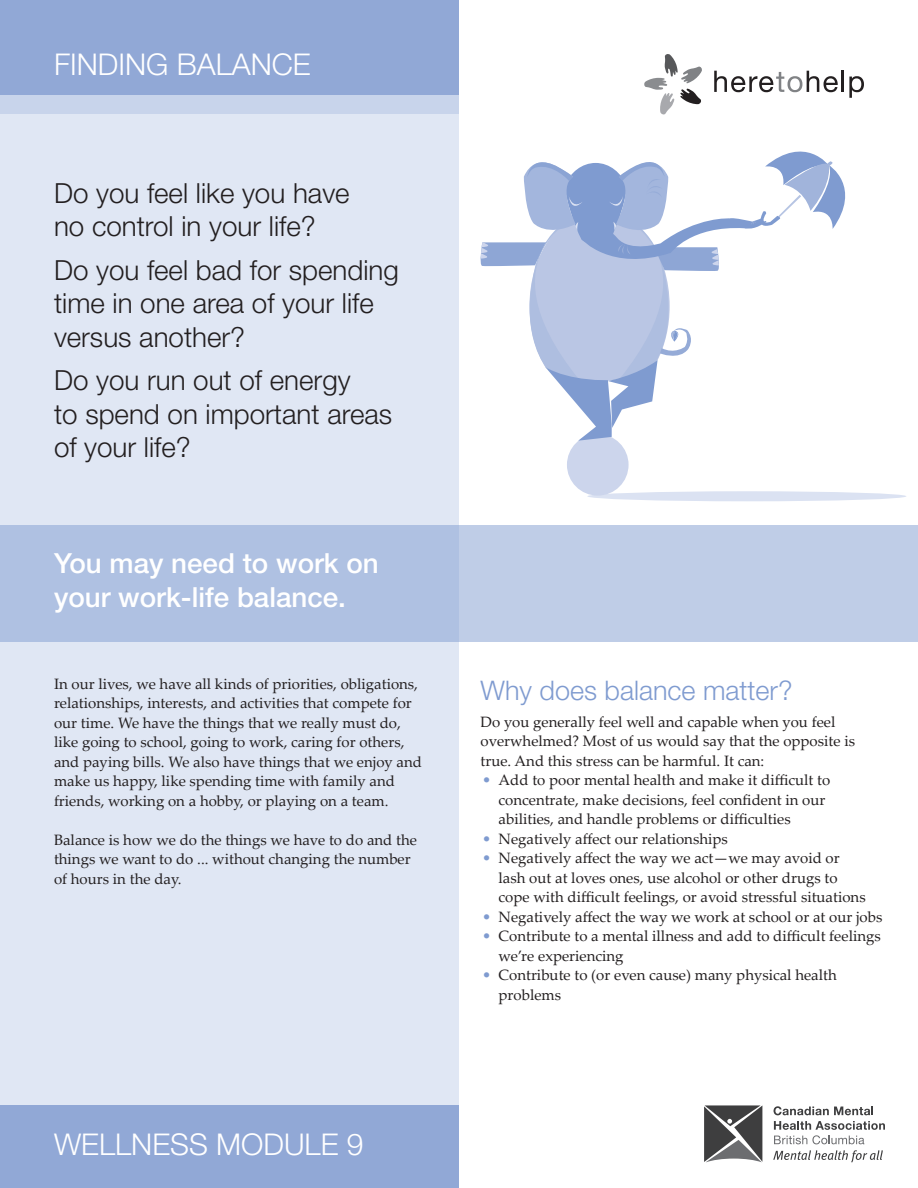
<style>
.page{position:relative;width:918px;height:1188px;background:#fff}
.page>*{position:absolute;margin:0;border:0;box-sizing:border-box;transform-origin:0 0}
.TITLE_TEXT{font:300 30px "Helvetica Neue LT Std";color:#fff}
.TITLE_TEXT-2{font:300 27.75px/33.3px "Helvetica Neue LT Std";color:#231f20}
.TITLE_TEXT-3{font:500 27.75px/33.3px "Helvetica Neue LT Std";color:#fff}
.Body_text{font:300 27px "Helvetica Neue LT Std";color:#7f9bd0}
.Body_text-2{font:15px/19.5px "Palatino Linotype";color:#231f20}
.s1{color:#7f9bd0}
</style>
<div class="page">
<div style="left:0;top:0;width:459px;height:1188px;background:#e0e7f4"></div>
<div style="left:0;top:0;width:459px;height:94px;background:#91a8d6"></div>
<div style="left:0;top:94px;width:459px;height:20px;background:#c8d4eb"></div>
<svg style="left:644px;top:54px;width:58px;height:60px"></svg>
<svg style="left:714px;top:71px;width:124px;height:21px"></svg>
<hr style="left:842px;top:71px;width:2px;height:21px;background:#231f20">
<svg style="left:849px;top:76px;width:15px;height:22px"></svg>
<div style="left:0;top:525px;width:918px;height:117px;background:linear-gradient(to right,#abbee1,#c3d0e8)"></div>
<div style="left:0;top:1106px;width:459px;height:82px;background:#91a8d6"></div>
<svg style="left:774px;top:1106px;width:99px;height:9px"></svg>
<svg style="left:774px;top:1121px;width:111px;height:23px"></svg>
<svg style="left:773px;top:1150px;width:110px;height:13px"></svg>
<svg style="left:704px;top:1105px;width:58px;height:57px;background:#676768"></svg>
<div style="left:587px;top:491px;width:319px;height:10px;background:#dbe2f2;border-radius:50%"></div>
<div style="left:567px;top:434px;width:62px;height:62px;background:#ccd5ec;border-radius:50%"></div>
<svg style="left:480px;top:151px;width:366px;height:290px"></svg>
<p class="TITLE_TEXT" style="left:54px;top:46px;width:258px">FINDING BALANCE</p>
<p class="TITLE_TEXT-2" style="left:54px;top:176px;width:297px">Do you feel like you have no control in your life?</p>
<p class="TITLE_TEXT-2" style="left:54px;top:253px;width:346px">Do you feel bad for spending time in one area of your life versus another?</p>
<p class="TITLE_TEXT-2" style="left:54px;top:363px;width:340px">Do you run out of energy<br>to spend on important areas of your life?</p>
<p class="TITLE_TEXT-3" style="left:54px;top:547px;width:326px">You may need to work on your work-life balance.</p>
<p class="Body_text-2" style="left:54px;top:673px;width:370px">In our lives, we have all kinds of priorities, obligations, relationships, interests, and activities that compete for our time. We have the things that we really must do, like going to school, going to work, caring for others, and paying bills. We also have things that we enjoy and make us happy, like spending time with family and friends, working on a hobby, or playing on a team.</p>
<p class="Body_text-2" style="left:54px;top:829px;width:364px">Balance is how we do the things we have to do and the things we want to do ... without changing the number of hours in the day.</p>
<p class="TITLE_TEXT" style="left:54px;top:1126px;width:311px">WELLNESS MODULE 9</p>
<p class="Body_text" style="left:481px;top:674px;width:314px">Why does balance matter?</p>
<p class="Body_text-2" style="left:481px;top:712px;width:376px">Do you generally feel well and capable when you feel overwhelmed? Most of us would say that the opposite is true. And this stress can be harmful. It can:</p>
<p class="Body_text-2" style="left:499px;top:770px;width:333px;text-indent:-16px"><span class="s1">•</span> Add to poor mental health and make it difficult to concentrate, make decisions, feel confident in our abilities, and handle problems or difficulties</p>
<p class="Body_text-2" style="left:482px;top:829px;width:247px"><span class="s1">•</span> Negatively affect our relationships</p>
<p class="Body_text-2" style="left:499px;top:848px;width:369px;text-indent:-16px"><span class="s1">•</span> Negatively affect the way we act—we may avoid or lash out at loves ones, use alcohol or other drugs to cope with difficult feelings, or avoid stressful situations</p>
<p class="Body_text-2" style="left:482px;top:907px;width:402px"><span class="s1">•</span> Negatively affect the way we work at school or at our jobs</p>
<p class="Body_text-2" style="left:499px;top:926px;width:384px;text-indent:-16px"><span class="s1">•</span> Contribute to a mental illness and add to difficult feelings we’re experiencing</p>
<p class="Body_text-2" style="left:499px;top:965px;width:340px;text-indent:-16px"><span class="s1">•</span> Contribute to (or even cause) many physical health problems</p>
</div>
